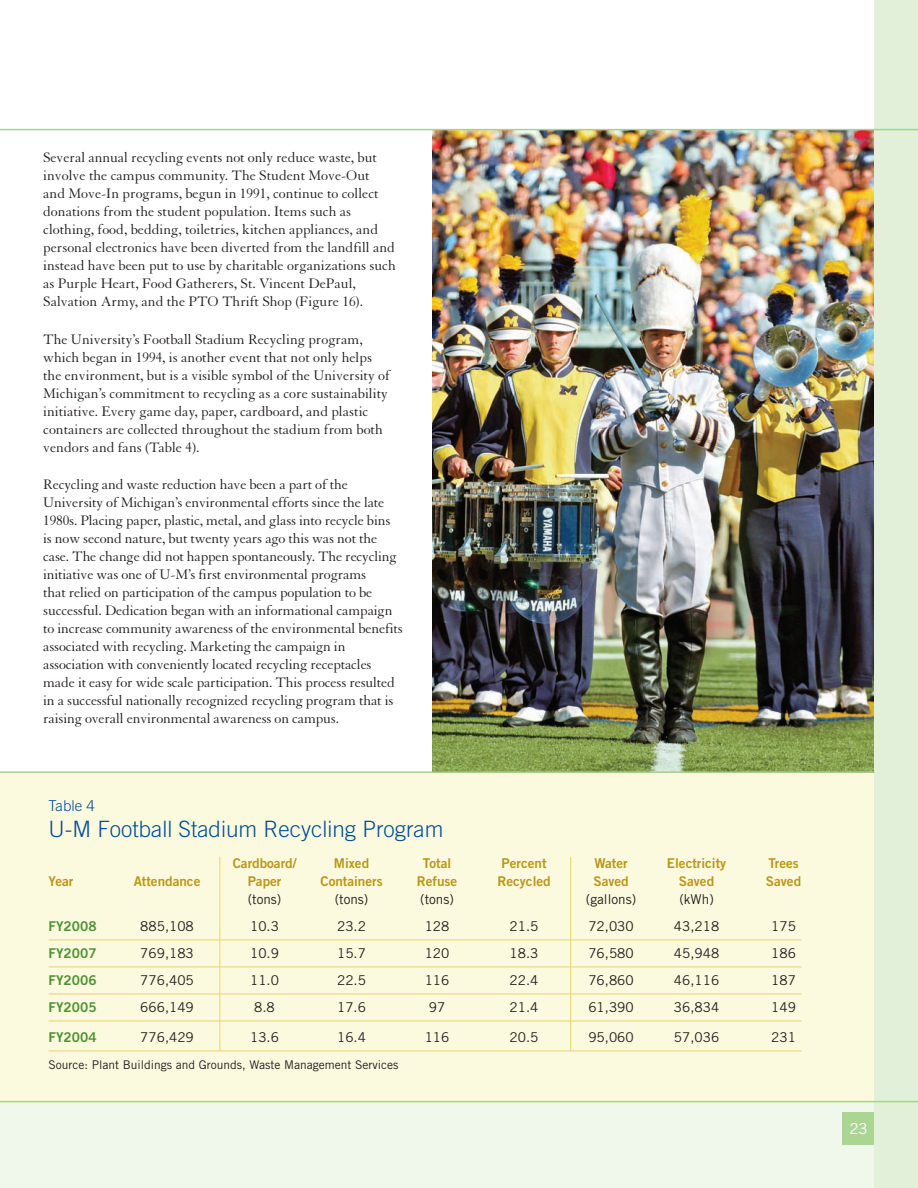
<style>
.page{position:relative;width:918px;height:1188px;background:#fff}
.page>*{position:absolute;margin:0;border:0;box-sizing:border-box;transform-origin:0 0}
.t1{font:300 22.5px "Trade Gothic";color:#014d95}
.body{font:15px/18px "Granjon";letter-spacing:-.005em;color:#231f20}
.t2{font:300 15px "Trade Gothic";color:#014d95}
.t3{font:15px "Trade Gothic";color:#fff}
.t4{font:13.5px "Trade Gothic";color:#231f20}
.t5{font:13.5px "Trade Gothic Bold Two";color:#ba9719}
.t6{font:13.5px "Trade Gothic Bold Two";color:#4f9236}
.t7{font:12px "Trade Gothic";color:#231f20}
</style>
<div class="page">
<div style="left:0;top:772px;width:918px;height:416px;background:#fcfade"></div>
<div style="left:0;top:1102px;width:918px;height:86px;background:#f0f7eb"></div>
<div style="left:842px;top:1112px;width:33px;height:33px;background:#aad592"></div>
<img style="left:432px;top:130px;width:443px;height:641px">
<hr style="left:49px;top:939px;width:752px;height:2px;background:#ecd67c">
<hr style="left:49px;top:966px;width:752px;height:2px;background:#ecd67c">
<hr style="left:49px;top:993px;width:752px;height:2px;background:#ecd67c">
<hr style="left:49px;top:1020px;width:752px;height:2px;background:#ecd67c">
<hr style="left:49px;top:1050px;width:752px;height:2px;background:#ecd67c">
<hr style="left:219px;top:857px;width:1px;height:194px;background:#ecd67c">
<hr style="left:570px;top:857px;width:1px;height:194px;background:#ecd67c">
<div style="left:875px;top:0;width:43px;height:1188px;background:#e2f0d9"></div>
<hr style="left:0;top:771px;width:875px;height:2px;background:#a7d38d">
<hr style="left:0;top:129px;width:918px;height:1px;background:#a7d38d">
<hr style="left:0;top:1101px;width:918px;height:1px;background:#a7d38d">
<p class="body" style="left:43px;top:149px;width:354px">Several annual recycling events not only reduce waste, but involve the campus community. The Student Move-Out<br>and Move-In programs, begun in 1991, continue to collect donations from the student population. Items such as clothing, food, bedding, toiletries, kitchen appliances, and personal electronics have been diverted from the landfill and instead have been put to use by charitable organizations such as Purple Heart, Food Gatherers, St. Vincent DePaul, Salvation Army, and the PTO Thrift Shop (Figure 16).</p>
<p class="body" style="left:43px;top:330px;width:348px">The University’s Football Stadium Recycling program, which began in 1994, is another event that not only helps the environment, but is a visible symbol of the University of Michigan’s commitment to recycling as a core sustainability initiative. Every game day, paper, cardboard, and plastic containers are collected throughout the stadium from both vendors and fans (Table 4).</p>
<p class="body" style="left:43px;top:476px;width:361px">Recycling and waste reduction have been a part of the University of Michigan’s environmental efforts since the late 1980s. Placing paper, plastic, metal, and glass into recycle bins is now second nature, but twenty years ago this was not the case. The change did not happen spontaneously. The recycling initiative was one of U-M’s first environmental programs<br>that relied on participation of the campus population to be successful. Dedication began with an informational campaign to increase community awareness of the environmental benefits associated with recycling. Marketing the campaign in association with conveniently located recycling receptacles made it easy for wide scale participation. This process resulted in a successful nationally recognized recycling program that is raising overall environmental awareness on campus.</p>
<p class="t2" style="left:49px;top:797px;width:48px">Table 4</p>
<p class="t1" style="left:49px;top:815px;width:397px">U-M Football Stadium Recycling Program</p>
<p class="t5" style="left:233px;top:855px;width:65px">Cardboard/</p>
<p class="t5" style="left:334px;top:855px;width:37px">Mixed</p>
<p class="t5" style="left:423px;top:855px;width:30px">Total</p>
<p class="t5" style="left:502px;top:855px;width:46px">Percent</p>
<p class="t5" style="left:594px;top:855px;width:35px">Water</p>
<p class="t5" style="left:667px;top:855px;width:61px">Electricity</p>
<p class="t5" style="left:768px;top:855px;width:32px">Trees</p>
<p class="t5" style="left:49px;top:873px;width:26px">Year</p>
<p class="t5" style="left:134px;top:873px;width:68px">Attendance</p>
<p class="t5" style="left:248px;top:873px;width:35px">Paper</p>
<p class="t5" style="left:320px;top:873px;width:64px">Containers</p>
<p class="t5" style="left:417px;top:873px;width:42px">Refuse</p>
<p class="t5" style="left:497px;top:873px;width:55px">Recycled</p>
<p class="t5" style="left:593px;top:873px;width:37px">Saved</p>
<p class="t5" style="left:679px;top:873px;width:37px">Saved</p>
<p class="t5" style="left:766px;top:873px;width:37px">Saved</p>
<p class="t4" style="left:248px;top:891px;width:35px">(tons)</p>
<p class="t4" style="left:335px;top:891px;width:35px">(tons)</p>
<p class="t4" style="left:420px;top:891px;width:35px">(tons)</p>
<p class="t4" style="left:586px;top:891px;width:52px">(gallons)</p>
<p class="t4" style="left:679px;top:891px;width:36px">(kWh)</p>
<p class="t6" style="left:49px;top:918px;width:50px">FY2008</p>
<p class="t4" style="left:140px;top:918px;width:55px">885,108</p>
<p class="t4" style="left:250px;top:918px;width:30px">10.3</p>
<p class="t4" style="left:337px;top:918px;width:30px">23.2</p>
<p class="t4" style="left:425px;top:918px;width:26px">128</p>
<p class="t4" style="left:510px;top:918px;width:30px">21.5</p>
<p class="t4" style="left:588px;top:918px;width:47px">72,030</p>
<p class="t4" style="left:674px;top:918px;width:47px">43,218</p>
<p class="t4" style="left:771px;top:918px;width:26px">175</p>
<p class="t6" style="left:49px;top:945px;width:50px">FY2007</p>
<p class="t4" style="left:140px;top:945px;width:55px">769,183</p>
<p class="t4" style="left:250px;top:945px;width:30px">10.9</p>
<p class="t4" style="left:337px;top:945px;width:30px">15.7</p>
<p class="t4" style="left:425px;top:945px;width:26px">120</p>
<p class="t4" style="left:510px;top:945px;width:30px">18.3</p>
<p class="t4" style="left:588px;top:945px;width:47px">76,580</p>
<p class="t4" style="left:674px;top:945px;width:47px">45,948</p>
<p class="t4" style="left:771px;top:945px;width:26px">186</p>
<p class="t6" style="left:49px;top:972px;width:50px">FY2006</p>
<p class="t4" style="left:140px;top:972px;width:55px">776,405</p>
<p class="t4" style="left:250px;top:972px;width:30px">11.0</p>
<p class="t4" style="left:337px;top:972px;width:30px">22.5</p>
<p class="t4" style="left:425px;top:972px;width:26px">116</p>
<p class="t4" style="left:510px;top:972px;width:30px">22.4</p>
<p class="t4" style="left:588px;top:972px;width:47px">76,860</p>
<p class="t4" style="left:674px;top:972px;width:47px">46,116</p>
<p class="t4" style="left:771px;top:972px;width:26px">187</p>
<p class="t6" style="left:49px;top:999px;width:50px">FY2005</p>
<p class="t4" style="left:140px;top:999px;width:55px">666,149</p>
<p class="t4" style="left:254px;top:999px;width:22px">8.8</p>
<p class="t4" style="left:337px;top:999px;width:30px">17.6</p>
<p class="t4" style="left:429px;top:999px;width:18px">97</p>
<p class="t4" style="left:510px;top:999px;width:30px">21.4</p>
<p class="t4" style="left:588px;top:999px;width:47px">61,390</p>
<p class="t4" style="left:674px;top:999px;width:47px">36,834</p>
<p class="t4" style="left:771px;top:999px;width:26px">149</p>
<p class="t6" style="left:49px;top:1029px;width:50px">FY2004</p>
<p class="t4" style="left:140px;top:1029px;width:55px">776,429</p>
<p class="t4" style="left:250px;top:1029px;width:30px">13.6</p>
<p class="t4" style="left:337px;top:1029px;width:30px">16.4</p>
<p class="t4" style="left:425px;top:1029px;width:26px">116</p>
<p class="t4" style="left:510px;top:1029px;width:30px">20.5</p>
<p class="t4" style="left:588px;top:1029px;width:47px">95,060</p>
<p class="t4" style="left:674px;top:1029px;width:47px">57,036</p>
<p class="t4" style="left:771px;top:1029px;width:26px">231</p>
<p class="t7" style="left:49px;top:1057px;width:351px">Source: Plant Buildings and Grounds, Waste Management Services</p>
<p class="t3" style="left:849px;top:1120px;width:20px">23</p>
</div>
